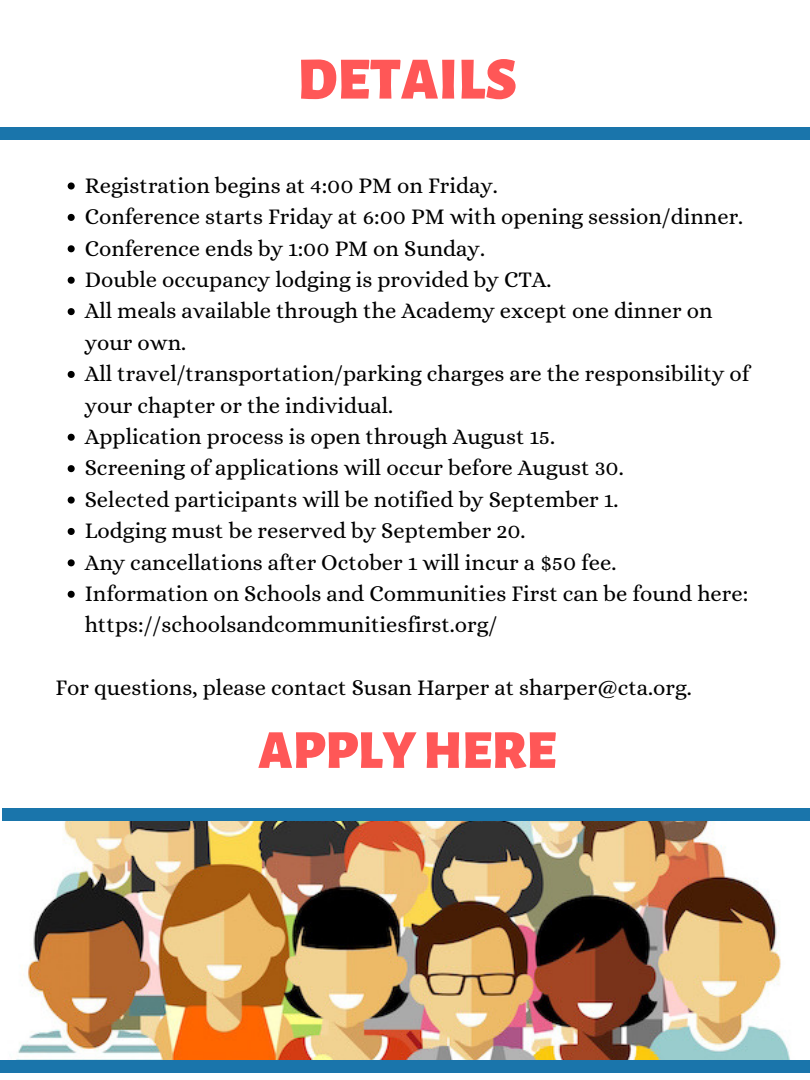
<style>
.page{position:relative;width:810px;height:1080px;background:#fff}
.page>*{position:absolute;margin:0;border:0;box-sizing:border-box;transform-origin:0 0}
.t1{font:900 60px "Alegreya Sans SC";color:#ff5757}
.t2{font:900 55px "Alegreya Sans SC";color:#ff5757}
.t3{font:22.5px/31.4px "Alice";color:#000}
</style>
<div class="page">
<div style="left:0;top:127px;width:810px;height:13px;background:#1a75ab"></div>
<svg style="left:68px;top:182px;width:7px;height:8px"></svg>
<svg style="left:68px;top:214px;width:7px;height:7px"></svg>
<svg style="left:68px;top:245px;width:7px;height:7px"></svg>
<svg style="left:68px;top:277px;width:7px;height:7px"></svg>
<svg style="left:68px;top:308px;width:7px;height:7px"></svg>
<svg style="left:68px;top:371px;width:7px;height:7px"></svg>
<svg style="left:68px;top:434px;width:7px;height:7px"></svg>
<svg style="left:68px;top:465px;width:7px;height:7px"></svg>
<svg style="left:68px;top:497px;width:7px;height:7px"></svg>
<svg style="left:68px;top:528px;width:7px;height:7px"></svg>
<svg style="left:68px;top:559px;width:7px;height:7px"></svg>
<svg style="left:68px;top:591px;width:7px;height:7px"></svg>
<img style="left:0;top:821px;width:810px;height:240px">
<div style="left:2px;top:808px;width:808px;height:13px;background:#1a75ab"></div>
<div style="left:0;top:1061px;width:810px;height:12px;background:#1a75ab"></div>
<h1 class="t1" style="left:297px;top:45px;width:221px">DETAILS</h1>
<p class="t3" style="left:85px;top:170px;width:666px">Registration begins at 4:00 PM on Friday.<br>Conference starts Friday at 6:00 PM with opening session/dinner.<br>Conference ends by 1:00 PM on Sunday.<br>Double occupancy lodging is provided by CTA.<br>All meals available through the Academy except one dinner on your own.<br>All travel/transportation/parking charges are the responsibility of your chapter or the individual.<br>Application process is open through August 15.<br>Screening of applications will occur before August 30.<br>Selected participants will be notified by September 1.<br>Lodging must be reserved by September 20.<br>Any cancellations after October 1 will incur a $50 fee.<br>Information on Schools and Communities First can be found here: https://schoolsandcommunitiesfirst.org/</p>
<p class="t3" style="left:55px;top:672px;width:638px">For questions, please contact Susan Harper at sharper@cta.org.</p>
<h2 class="t2" style="left:258px;top:718px;width:299px">APPLYHERE</h2>
</div>
